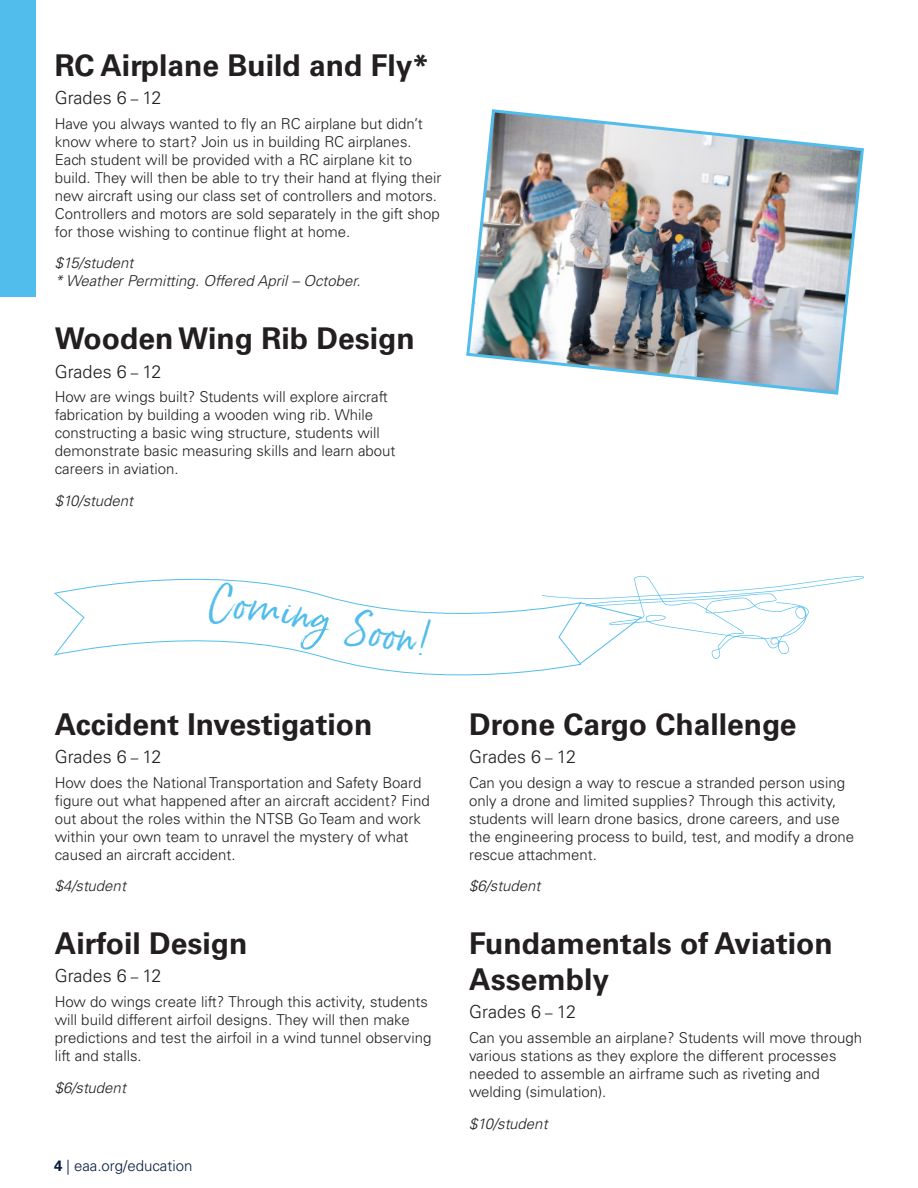
<style>
.page{position:relative;width:918px;height:1188px;background:#fff}
.page>*{position:absolute;margin:0;border:0;box-sizing:border-box;transform-origin:0 0}
.t1{font:700 30px/36px "Univers LT Std";color:#231f20}
.t2{font:300 18px "Univers LT Std";color:#231f20}
.t3{font:300 15px/18px "Univers LT Std";color:#231f20}
.t4{font:italic 300 15px/18px "Univers LT Std";color:#231f20}
.t5{font:300 15px "Univers LT Std";color:#081d3e}
.s1{font-size:15px}
.s2{font-weight:700}
</style>
<div class="page">
<svg style="left:581px;top:575px;width:283px;height:90px"></svg>
<svg style="left:54px;top:578px;width:527px;height:98px"></svg>
<img style="left:466px;top:109px;width:398px;height:286px">
<div style="left:0;top:0;width:36px;height:297px;background:#51bdec"></div>
<svg style="left:209px;top:582px;width:124px;height:73px"></svg>
<svg style="left:344px;top:606px;width:87px;height:50px"></svg>
<h1 class="t1" style="left:55px;top:47px;width:376px">RC Airplane Build and Fly*</h1>
<p class="t2" style="left:55px;top:87px;width:108px">Grades 6 <span class="s1">–</span> 12</p>
<p class="t3" style="left:55px;top:115px;width:388px">Have you always wanted to fly an RC airplane but didn’t know where to start? Join us in building RC airplanes.<br>Each student will be provided with a RC airplane kit to build. They will then be able to try their hand at flying their new aircraft using our class set of controllers and motors.<br>Controllers and motors are sold separately in the gift shop for those wishing to continue flight at home.</p>
<p class="t4" style="left:55px;top:254px;width:307px">$15/student<br>* Weather Permitting. Offered April – October.</p>
<h1 class="t1" style="left:55px;top:321px;width:362px">Wooden Wing Rib Design</h1>
<p class="t2" style="left:55px;top:360px;width:108px">Grades 6 <span class="s1">–</span> 12</p>
<p class="t3" style="left:55px;top:388px;width:342px">How are wings built? Students will explore aircraft fabrication by building a wooden wing rib. While constructing a basic wing structure, students will demonstrate basic measuring skills and learn about careers in aviation.</p>
<p class="t4" style="left:55px;top:492px;width:80px">$10/student</p>
<h1 class="t1" style="left:55px;top:706px;width:319px">Accident Investigation</h1>
<p class="t2" style="left:55px;top:746px;width:108px">Grades 6 <span class="s1">–</span> 12</p>
<p class="t3" style="left:55px;top:773px;width:377px">How does the National Transportation and Safety Board figure out what happened after an aircraft accident? Find out about the roles within the NTSB Go Team and work within your own team to unravel the mystery of what caused an aircraft accident.</p>
<p class="t4" style="left:55px;top:877px;width:73px">$4/student</p>
<h1 class="t1" style="left:55px;top:926px;width:194px">Airfoil Design</h1>
<p class="t2" style="left:55px;top:965px;width:108px">Grades 6 <span class="s1">–</span> 12</p>
<p class="t3" style="left:55px;top:993px;width:378px">How do wings create lift? Through this activity, students will build different airfoil designs. They will then make predictions and test the airfoil in a wind tunnel observing lift and stalls.</p>
<p class="t4" style="left:55px;top:1079px;width:73px">$6/student</p>
<p class="t5" style="left:54px;top:1156px;width:140px"><span class="s2">4</span> | eaa.org/education</p>
<h1 class="t1" style="left:469px;top:706px;width:329px">Drone Cargo Challenge</h1>
<p class="t2" style="left:469px;top:746px;width:108px">Grades 6 <span class="s1">–</span> 12</p>
<p class="t3" style="left:469px;top:773px;width:387px">Can you design a way to rescue a stranded person using only a drone and limited supplies? Through this activity, students will learn drone basics, drone careers, and use the engineering process to build, test, and modify a drone rescue attachment.</p>
<p class="t4" style="left:469px;top:877px;width:73px">$6/student</p>
<h1 class="t1" style="left:469px;top:926px;width:365px">Fundamentals of Aviation<br>Assembly</h1>
<p class="t2" style="left:469px;top:1001px;width:108px">Grades 6 <span class="s1">–</span> 12</p>
<p class="t3" style="left:469px;top:1029px;width:395px">Can you assemble an airplane? Students will move through various stations as they explore the different processes needed to assemble an airframe such as riveting and welding (simulation).</p>
<p class="t4" style="left:469px;top:1115px;width:80px">$10/student</p>
</div>
